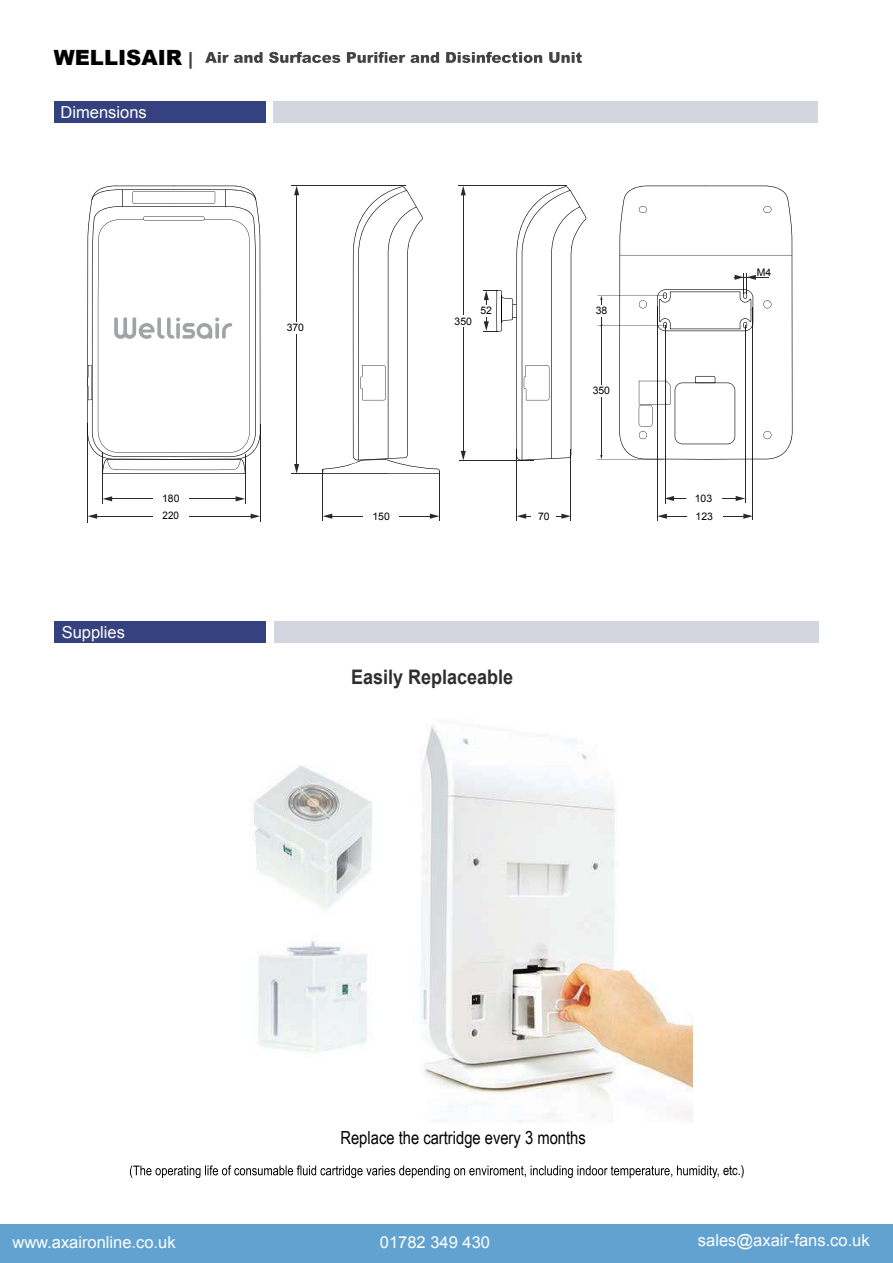
<style>
.page{position:relative;width:893px;height:1263px;background:#fff}
.page>*{position:absolute;margin:0;border:0;box-sizing:border-box;transform-origin:0 0}
.t1{font:900 21px "Arial";color:#000}
.t2{font:700 19.95px "Arial";color:#2e2e2e;scale:.9 1}
.t3{font:18px "Arial Narrow";color:#000}
.t4{font:16.5px "Arial";color:#fff}
.t5{font:13.5px "Arial Narrow";color:#000}
.t6{font:10.35px "Arial";color:#000}
.t7{font:10.35px "Arial";color:#000;scale:.94 1}
.s1{font-size:18px;color:#434343}
</style>
<div class="page">
<div style="left:54px;top:102px;width:212px;height:21px;background:#36427f"></div>
<div style="left:273px;top:102px;width:545px;height:21px;background:#d3d6df"></div>
<svg style="left:87px;top:185px;width:706px;height:338px"></svg>
<svg style="left:205px;top:52px;width:377px;height:11px"></svg>
<div style="left:54px;top:621px;width:211px;height:21px;background:#36427f"></div>
<div style="left:274px;top:621px;width:545px;height:21px;background:#d3d6df"></div>
<img style="left:253px;top:725px;width:439px;height:397px">
<svg style="left:130px;top:1165px;width:587px;height:13px"></svg>
<div style="left:0;top:1224px;width:893px;height:39px;background:#61a2d0"></div>
<p class="t1" style="left:54px;top:50px;width:141px">WELLISAIR <span class="s1">|</span></p>
<p class="t4" style="left:61px;top:106px;width:88px">Dimensions</p>
<p class="t6" style="left:287px;top:324px;width:19px">370</p>
<p class="t6" style="left:455px;top:317px;width:19px">350</p>
<p class="t6" style="left:480px;top:307px;width:13px">52</p>
<p class="t6" style="left:162px;top:495px;width:19px">180</p>
<p class="t7" style="left:163px;top:512px;width:19px">220</p>
<p class="t6" style="left:372px;top:512px;width:19px">150</p>
<p class="t6" style="left:538px;top:512px;width:13px">70</p>
<p class="t4" style="left:62px;top:625px;width:65px">Supplies</p>
<p class="t2" style="left:351px;top:670px;width:182px">Easily Replaceable</p>
<p class="t6" style="left:596px;top:307px;width:13px">38</p>
<p class="t6" style="left:593px;top:387px;width:19px">350</p>
<p class="t6" style="left:757px;top:268px;width:16px">M4</p>
<p class="t6" style="left:695px;top:494px;width:19px">103</p>
<p class="t6" style="left:696px;top:512px;width:19px">123</p>
<p class="t3" style="left:340px;top:1130px;width:247px">Replace the cartridge every 3 months</p>
<p class="t5" style="left:717px;top:1165px;width:29px">, etc.)</p>
<p class="t4" style="left:12px;top:1236px;width:165px">www.axaironline.co.uk</p>
<p class="t4" style="left:380px;top:1236px;width:112px">01782 349 430</p>
<p class="t4" style="left:698px;top:1234px;width:173px">sales@axair-fans.co.uk</p>
</div>
